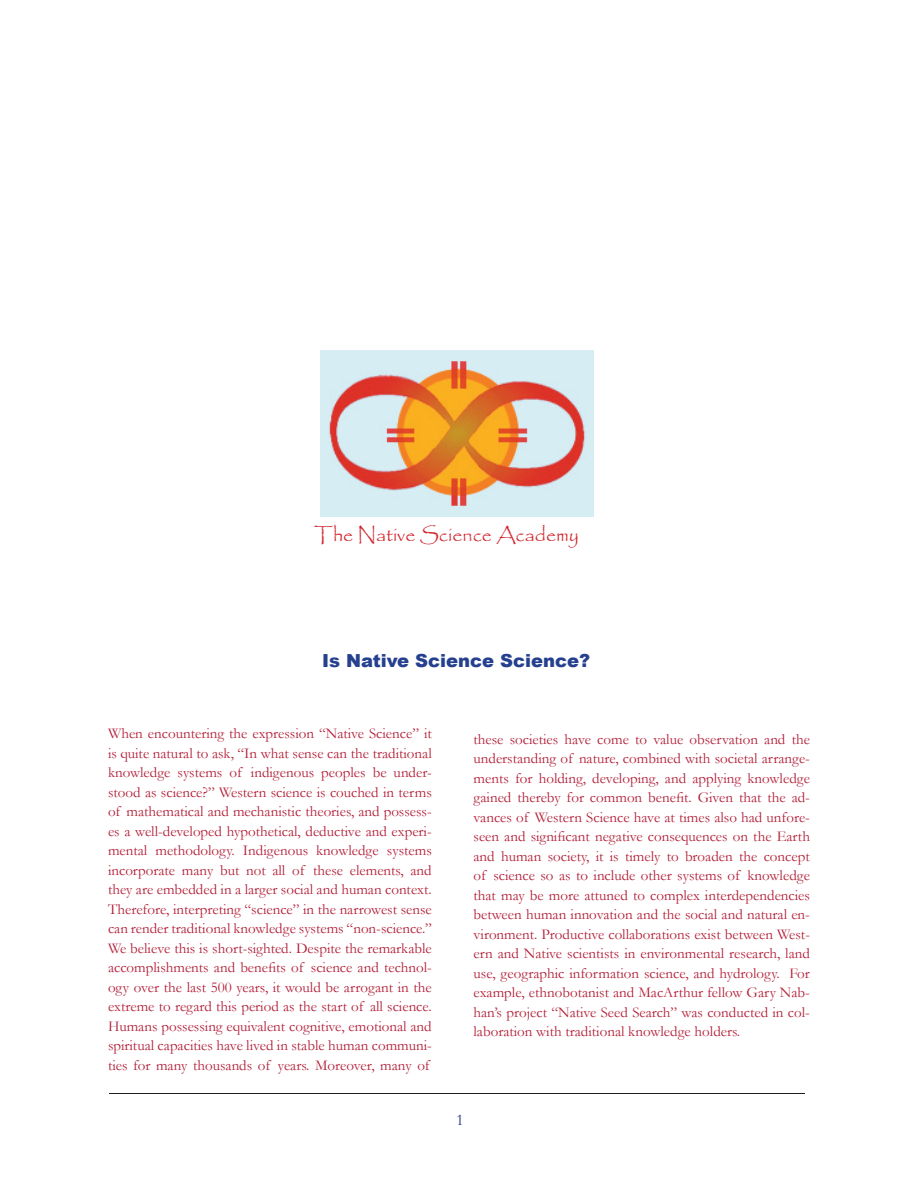
<style>
.page{position:relative;width:918px;height:1188px;background:#fff}
.page>*{position:absolute;margin:0;border:0;box-sizing:border-box;transform-origin:0 0}
.t1{font:19.8px "Papyrus";color:#d1232a}
.t2{font:900 18px "Arial";color:#25408f}
.t3{font:16.5px "Garamond";color:#273987}
.t4{font:15px/19.5px "Garamond";color:#b21e37;text-align:justify}
</style>
<div class="page">
<hr style="left:109px;top:1093px;width:696px;height:1px;background:#231f20">
<img style="left:320px;top:350px;width:274px;height:166px">
<h1 class="t1" style="left:314px;top:522px;width:266px">The Native Science Academy</h1>
<p class="t2" style="left:322px;top:647px;width:270px">Is Native Science Science?</p>
<p class="t4" style="left:108px;top:724px;width:325px">When encountering the expression “Native Science” it is quite natural to ask, “In what sense can the traditional knowledge systems of indigenous peoples be under&shy;stood as science?” Western science is couched in terms of mathematical and mechanistic theories, and possess&shy;es a well-developed hypothetical, deductive and experi&shy;mental methodology. Indigenous knowledge systems incorporate many but not all of these elements, and they are embedded in a larger social and human context.<br>Therefore, interpreting “science” in the narrowest sense can render traditional knowledge systems “non-science.” We believe this is short-sighted. Despite the remarkable accomplishments and benefits of science and technol&shy;ogy over the last 500 years, it would be arrogant in the extreme to regard this period as the start of all science.<br>Humans possessing equivalent cognitive, emotional and spiritual capacities have lived in stable human communi&shy;ties for many thousands of years. Moreover, many of</p>
<p class="t4" style="left:474px;top:729px;width:338px">these societies have come to value observation and the understanding of nature, combined with societal arrange&shy;ments for holding, developing, and applying knowledge gained thereby for common benefit. Given that the ad&shy;vances of Western Science have at times also had unfore&shy;seen and significant negative consequences on the Earth and human society, it is timely to broaden the concept of science so as to include other systems of knowledge that may be more attuned to complex interdependencies between human innovation and the social and natural en&shy;vironment. Productive collaborations exist between West&shy;ern and Native scientists in environmental research, land use, geographic information science, and hydrology. For example, ethnobotanist and MacArthur fellow Gary Nab&shy;han’s project “Native Seed Search” was conducted in col&shy;laboration with traditional knowledge holders.</p>
<p class="t3" style="left:456px;top:1109px;width:9px">1</p>
</div>
